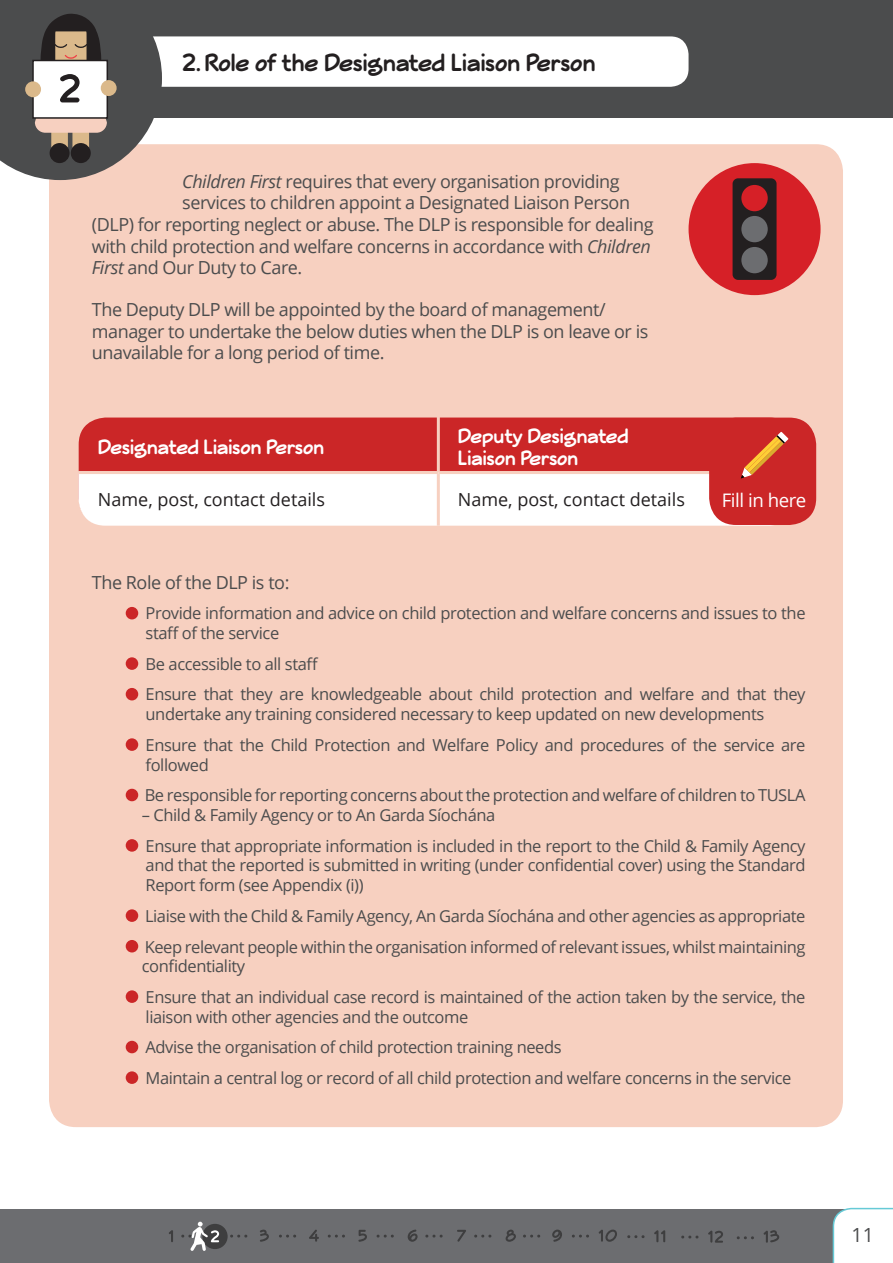
<style>
.page{position:relative;width:893px;height:1263px;background:#fff}
.page>*{position:absolute;margin:0;border:0;box-sizing:border-box;transform-origin:0 0}
.t1{font:700 27px "Veggieburger";color:#231f20}
.t2{font:700 22.5px/22.5px "Veggieburger";color:#fff}
.t3{font:19.5px "Open Sans";color:#4b4c4d}
.t4{font:18.6px "Open Sans";letter-spacing:-.025em;color:#fff}
.t5{font:18px/21.6px "Open Sans";letter-spacing:-.025em;color:#4b4c4d}
.t6{font:18px "Open Sans";color:#231f20}
.t7{font:16.5px/30.6px "Open Sans";letter-spacing:-.025em;color:#4b4c4d}
.s1{font-style:italic}
</style>
<div class="page">
<div style="left:49px;top:144px;width:794px;height:983px;background:#f7d0c0;border-radius:27px"></div>
<div style="left:688px;top:163px;width:132px;height:132px;background:#d62027;border-radius:50%"></div>
<div style="left:733px;top:178px;width:43px;height:102px;background:#231f20;border-radius:5px"></div>
<div style="left:741px;top:185px;width:27px;height:26px;background:#d62027;border-radius:50%"></div>
<div style="left:741px;top:216px;width:27px;height:26px;background:#6c6d70;border-radius:50%"></div>
<div style="left:741px;top:247px;width:27px;height:26px;background:#6c6d70;border-radius:50%"></div>
<div style="left:126px;top:607px;width:12px;height:12px;background:#cb2627;border-radius:50%"></div>
<div style="left:126px;top:657px;width:12px;height:13px;background:#cb2627;border-radius:50%"></div>
<div style="left:126px;top:688px;width:12px;height:12px;background:#cb2627;border-radius:50%"></div>
<div style="left:126px;top:738px;width:12px;height:13px;background:#cb2627;border-radius:50%"></div>
<div style="left:126px;top:789px;width:12px;height:12px;background:#cb2627;border-radius:50%"></div>
<div style="left:126px;top:839px;width:12px;height:13px;background:#cb2627;border-radius:50%"></div>
<div style="left:126px;top:909px;width:12px;height:13px;background:#cb2627;border-radius:50%"></div>
<div style="left:126px;top:940px;width:12px;height:12px;background:#cb2627;border-radius:50%"></div>
<div style="left:126px;top:990px;width:12px;height:13px;background:#cb2627;border-radius:50%"></div>
<div style="left:126px;top:1041px;width:12px;height:12px;background:#cb2627;border-radius:50%"></div>
<div style="left:126px;top:1071px;width:12px;height:13px;background:#cb2627;border-radius:50%"></div>
<div style="left:79px;top:417px;width:717px;height:108px;background:#cb2627;border-radius:27px"></div>
<hr style="left:437px;top:417px;width:3px;height:54px;background:#f7d0c0">
<div style="left:709px;top:418px;width:107px;height:107px;background:#cb2627;border-radius:27px"></div>
<svg style="left:78px;top:432px;width:718px;height:94px"></svg>
<div style="left:0;top:1209px;width:893px;height:54px;background:#6c6d70"></div>
<svg style="left:309px;top:1230px;width:10px;height:12px"></svg>
<svg style="left:169px;top:1230px;width:4px;height:12px"></svg>
<svg style="left:260px;top:1229px;width:9px;height:13px"></svg>
<svg style="left:358px;top:1230px;width:9px;height:12px"></svg>
<svg style="left:408px;top:1229px;width:10px;height:13px"></svg>
<svg style="left:457px;top:1230px;width:9px;height:12px"></svg>
<svg style="left:506px;top:1229px;width:10px;height:13px"></svg>
<svg style="left:552px;top:1229px;width:10px;height:13px"></svg>
<svg style="left:599px;top:1229px;width:18px;height:13px"></svg>
<svg style="left:232px;top:1234px;width:16px;height:3px"></svg>
<svg style="left:280px;top:1234px;width:16px;height:3px"></svg>
<svg style="left:329px;top:1234px;width:16px;height:3px"></svg>
<svg style="left:378px;top:1234px;width:16px;height:3px"></svg>
<svg style="left:427px;top:1234px;width:16px;height:3px"></svg>
<svg style="left:476px;top:1234px;width:16px;height:3px"></svg>
<svg style="left:524px;top:1234px;width:16px;height:3px"></svg>
<svg style="left:573px;top:1234px;width:16px;height:3px"></svg>
<svg style="left:629px;top:1235px;width:16px;height:3px"></svg>
<svg style="left:654px;top:1230px;width:11px;height:12px"></svg>
<svg style="left:683px;top:1235px;width:16px;height:3px"></svg>
<svg style="left:708px;top:1230px;width:15px;height:13px"></svg>
<svg style="left:764px;top:1230px;width:15px;height:13px"></svg>
<svg style="left:738px;top:1236px;width:16px;height:3px"></svg>
<div style="left:202px;top:1224px;width:26px;height:25px;background:#3e3e3f;border-radius:50%"></div>
<svg style="left:183px;top:1222px;width:36px;height:29px"></svg>
<div style="left:0;top:0;width:893px;height:118px;background:#4b4c4d"></div>
<div style="left:57px;top:36px;width:631px;height:51px;background:#fff;border-radius:18px"></div>
<svg style="left:0;top:13px;width:162px;height:167px"></svg>
<svg style="left:833px;top:1208px;width:60px;height:55px;background:#f6fafb"></svg>
<h1 class="t1" style="left:182px;top:48px;width:415px">2. Role of the Designated Liaison Person</h1>
<p class="t5" style="left:182px;top:170px;width:439px"><span class="s1">Children First</span> requires that every organisation providing</p>
<p class="t5" style="left:182px;top:192px;width:449px">services to children appoint a Designated Liaison Person</p>
<p class="t5" style="left:92px;top:213px;width:563px">(DLP) for reporting neglect or abuse. The DLP is responsible for dealing</p>
<p class="t5" style="left:92px;top:235px;width:560px">with child protection and welfare concerns in accordance with <span class="s1">Children</span></p>
<p class="t5" style="left:92px;top:256px;width:212px"><span class="s1">First</span> and Our Duty to Care.</p>
<p class="t5" style="left:92px;top:298px;width:558px">The Deputy DLP will be appointed by the board of management/ manager to undertake the below duties when the DLP is on leave or is unavailable for a long period of time.</p>
<h2 class="t2" style="left:98px;top:435px;width:228px">Designated Liaison Person</h2>
<h2 class="t2" style="left:458px;top:424px;width:172px">Deputy Designated<br>Liaison Person</h2>
<p class="t6" style="left:98px;top:487px;width:229px">Name, post, contact details</p>
<p class="t6" style="left:458px;top:487px;width:229px">Name, post, contact details</p>
<p class="t4" style="left:722px;top:488px;width:86px">Fill in here</p>
<p class="t5" style="left:92px;top:571px;width:199px">The Role of the DLP is to:</p>
<p class="t7" style="left:146px;top:603px;width:661px;line-height:19.8px">Provide information and advice on child protection and welfare concerns and issues to the staff of the service</p>
<p class="t7" style="left:146px;top:648px;width:661px">Be accessible to all staff<br>Ensure that they are knowledgeable about child protection and welfare and that they</p>
<p class="t7" style="left:146px;top:698px;width:661px">undertake any training considered necessary to keep updated on new developments<br>Ensure that the Child Protection and Welfare Policy and procedures of the service are</p>
<p class="t7" style="left:145px;top:749px;width:662px">followed<br>Be responsible for reporting concerns about the protection and welfare of children to TUSLA</p>
<p class="t7" style="left:142px;top:799px;width:665px">– Child &amp; Family Agency or to An Garda Síochána<br>Ensure that appropriate information is included in the report to the Child &amp; Family Agency</p>
<p class="t7" style="left:146px;top:855px;width:661px;line-height:19.8px">and that the reported is submitted in writing (under confidential cover) using the Standard<br>Report form (see Appendix (i))</p>
<p class="t7" style="left:145px;top:900px;width:662px">Liaise with the Child &amp; Family Agency, An Garda Síochána and other agencies as appropriate<br>Keep relevant people within the organisation informed of relevant issues, whilst maintaining</p>
<p class="t7" style="left:142px;top:950px;width:665px">confidentiality<br>Ensure that an individual case record is maintained of the action taken by the service, the</p>
<p class="t7" style="left:146px;top:1001px;width:647px">liaison with other agencies and the outcome<br>Advise the organisation of child protection training needs<br>Maintain a central log or record of all child protection and welfare concerns in the service</p>
<p class="t3" style="left:852px;top:1222px;width:24px">11</p>
</div>
